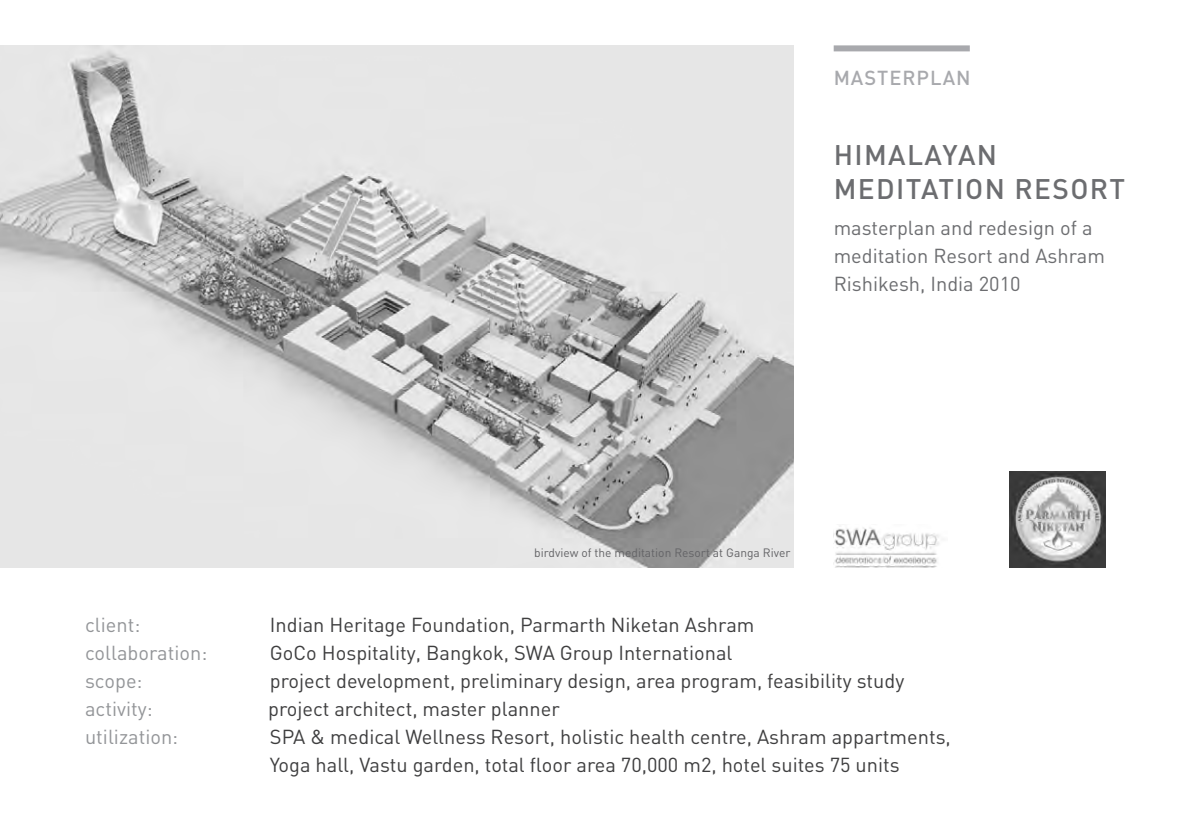
<style>
.page{position:relative;width:1191px;height:840px;background:#fff}
.page>*{position:absolute;margin:0;border:0;box-sizing:border-box;transform-origin:0 0}
.t1{font:500 28px/34px "DIN";letter-spacing:.05em;color:#6c6d70}
.t2{font:20px "DIN";color:#3e3e3f}
.t3{font:20px/28px "DIN";color:#6c6d70}
.t4{font:20px "DIN";color:#939598}
.t5{font:500 20px "DIN";letter-spacing:.05em;color:#a8a9ad}
.t6{font:12px "DIN";color:#636366}
</style>
<div class="page">
<img style="left:0;top:45px;width:794px;height:522px">
<div style="left:833px;top:45px;width:136px;height:6px;background:#a8a9ad"></div>
<img style="left:833px;top:527px;width:106px;height:40px">
<img style="left:1009px;top:471px;width:97px;height:96px">
<p class="t5" style="left:833px;top:65px;width:138px">MASTERPLAN</p>
<p class="t1" style="left:833px;top:137px;width:293px">HIMALAYAN<br>MEDITATION RESORT</p>
<p class="t3" style="left:833px;top:213px;width:273px">masterplan and redesign of a meditation Resort and Ashram</p>
<p class="t3" style="left:833px;top:269px;width:188px">Rishikesh, India 2010</p>
<p class="t6" style="left:534px;top:545px;width:258px">birdview of the meditation Resort at Ganga River</p>
<p class="t4" style="left:85px;top:611px;width:57px">client:</p>
<p class="t2" style="left:270px;top:611px;width:486px">Indian Heritage Foundation, Parmarth Niketan Ashram</p>
<p class="t4" style="left:85px;top:639px;width:124px">collaboration:</p>
<p class="t2" style="left:270px;top:639px;width:464px">GoCo Hospitality, Bangkok, SWA Group International</p>
<p class="t4" style="left:85px;top:667px;width:59px">scope:</p>
<p class="t2" style="left:270px;top:667px;width:636px">project development, preliminary design, area program, feasibility study</p>
<p class="t4" style="left:85px;top:695px;width:69px">activity:</p>
<p class="t2" style="left:268px;top:695px;width:293px">project architect, master planner</p>
<p class="t4" style="left:85px;top:723px;width:95px">utilization:</p>
<p class="t2" style="left:270px;top:723px;width:682px">SPA &amp; medical Wellness Resort, holistic health centre, Ashram appartments,</p>
<p class="t2" style="left:270px;top:751px;width:631px">Yoga hall, Vastu garden, total floor area 70,000 m2, hotel suites 75 units</p>
</div>
